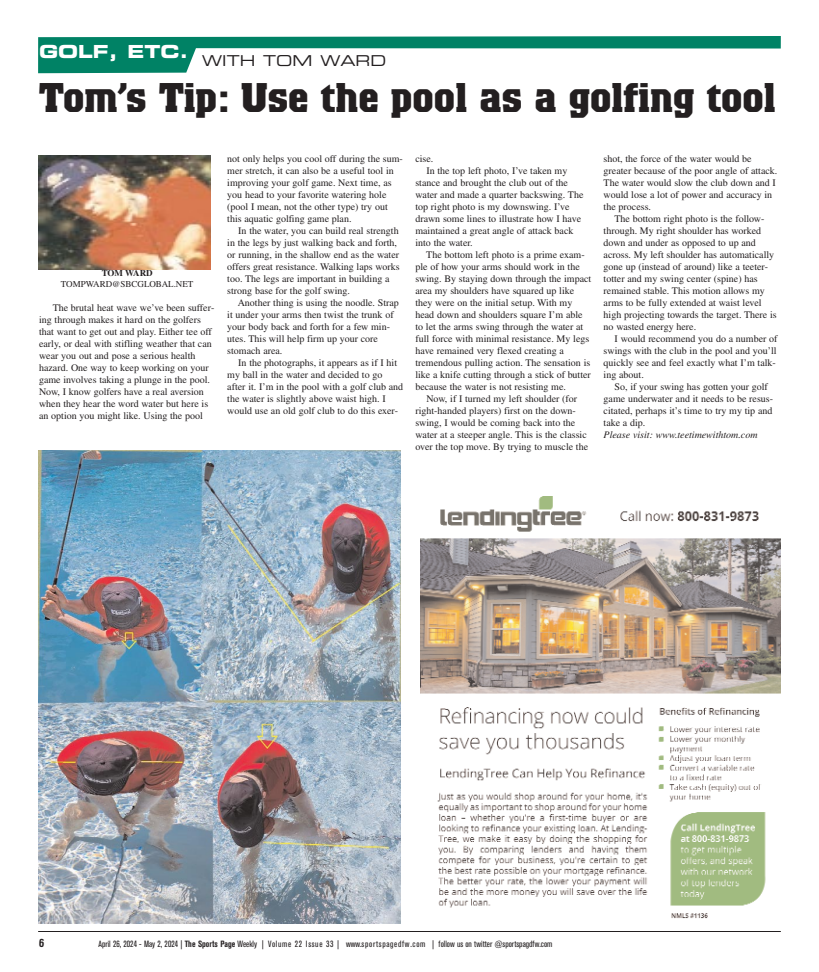
<style>
.page{position:relative;width:819px;height:972px;background:#fff}
.page>*{position:absolute;margin:0;border:0;box-sizing:border-box;transform-origin:0 0}
.t1{font:700 41px "Colossalis";color:#231f20}
.t2{font:18px "Eurostile Bold Extended Two";color:#fff}
.t3{font:15px "Eurostile Extended Two";color:#231f20}
.t4{font:11px "Dirtyhouse";color:#231f20}
.t5{font:10px/12px "Times";color:#231f20}
.t6{font:italic 10px "Times";color:#231f20}
.t7{font:condensed 9px "Akzidenz Grotesk BE";color:#231f20}
.t8{font:9px "Times";color:#231f20}
.t9{font:700 9px "Times";color:#231f20}
.s1{font-weight:700}
</style>
<div class="page">
<hr style="left:38px;top:931px;width:743px;height:1px;background:#231f20">
<svg style="left:38px;top:36px;width:743px;height:37px"></svg>
<img style="left:38px;top:156px;width:172px;height:113px">
<img style="left:420px;top:497px;width:360px;height:422px">
<img style="left:38px;top:450px;width:362px;height:474px">
<h2 class="t2" style="left:39px;top:45px;width:151px">GOLF, ETC.</h2>
<h1 class="t1" style="left:39px;top:83px;width:738px">Tom’s Tip: Use the pool as a golfing tool</h1>
<h3 class="t3" style="left:202px;top:55px;width:186px">WITH TOM WARD</h3>
<p class="t9" style="left:102px;top:270px;width:52px">TOM WARD</p>
<p class="t8" style="left:61px;top:281px;width:134px">TOMPWARD@SBCGLOBAL.NET</p>
<p class="t5" style="left:39px;top:302px;width:177px;text-indent:14px">The brutal heat wave we’ve been suffer&shy;ing through makes it hard on the golfers that want to get out and play. Either tee off early, or deal with stifling weather that can wear you out and pose a serious health hazard. One way to keep working on your game involves taking a plunge in the pool.<br>Now, I know golfers have a real aversion when they hear the word water but here is an option you might like. Using the pool</p>
<p class="t5" style="left:227px;top:154px;width:177px">not only helps you cool off during the sum&shy;mer stretch, it can also be a useful tool in improving your golf game. Next time, as you head to your favorite watering hole (pool I mean, not the other type) try out this aquatic golfing game plan.</p>
<p class="t5" style="left:227px;top:226px;width:174px;text-indent:11px">In the water, you can build real strength in the legs by just walking back and forth, or running, in the shallow end as the water offers great resistance. Walking laps works too. The legs are important in building a strong base for the golf swing.</p>
<p class="t5" style="left:227px;top:298px;width:173px;text-indent:10px">Another thing is using the noodle. Strap it under your arms then twist the trunk of your body back and forth for a few min&shy;utes. This will help firm up your core stomach area.</p>
<p class="t5" style="left:227px;top:358px;width:178px;text-indent:11px">In the photographs, it appears as if I hit my ball in the water and decided to go<br>after it. I’m in the pool with a golf club and the water is slightly above waist high. I would use an old golf club to do this exer-</p>
<p class="t5" style="left:415px;top:154px;width:20px">cise.</p>
<p class="t5" style="left:426px;top:166px;width:142px">In the top left photo, I’ve taken my</p>
<p class="t5" style="left:415px;top:178px;width:154px">stance and brought the club out of the</p>
<p class="t5" style="left:415px;top:190px;width:170px">water and made a quarter backswing. The</p>
<p class="t5" style="left:415px;top:202px;width:156px">top right photo is my downswing. I’ve</p>
<p class="t5" style="left:415px;top:214px;width:167px">drawn some lines to illustrate how I have</p>
<p class="t5" style="left:415px;top:226px;width:160px">maintained a great angle of attack back</p>
<p class="t5" style="left:415px;top:238px;width:59px">into the water.</p>
<p class="t5" style="left:426px;top:250px;width:160px">The bottom left photo is a prime exam-</p>
<p class="t5" style="left:415px;top:262px;width:166px">ple of how your arms should work in the</p>
<p class="t5" style="left:415px;top:274px;width:177px">swing. By staying down through the impact</p>
<p class="t5" style="left:415px;top:286px;width:160px">area my shoulders have squared up like</p>
<p class="t5" style="left:415px;top:298px;width:158px">they were on the initial setup. With my</p>
<p class="t5" style="left:415px;top:310px;width:169px">head down and shoulders square I’m able</p>
<p class="t5" style="left:415px;top:322px;width:169px">to let the arms swing through the water at</p>
<p class="t5" style="left:415px;top:334px;width:175px">full force with minimal resistance. My legs</p>
<p class="t5" style="left:415px;top:346px;width:150px">have remained very flexed creating a</p>
<p class="t5" style="left:415px;top:358px;width:176px">tremendous pulling action. The sensation is</p>
<p class="t5" style="left:415px;top:370px;width:177px">like a knife cutting through a stick of butter</p>
<p class="t5" style="left:415px;top:382px;width:152px">because the water is not resisting me.</p>
<p class="t5" style="left:426px;top:394px;width:152px">Now, if I turned my left shoulder (for</p>
<p class="t5" style="left:415px;top:406px;width:162px">right-handed players) first on the down-</p>
<p class="t5" style="left:415px;top:418px;width:161px">swing, I would be coming back into the</p>
<p class="t5" style="left:415px;top:430px;width:173px">water at a steeper angle. This is the classic</p>
<p class="t5" style="left:415px;top:442px;width:174px">over the top move. By trying to muscle the</p>
<p class="t5" style="left:604px;top:154px;width:175px">shot, the force of the water would be greater because of the poor angle of attack.<br>The water would slow the club down and I would lose a lot of power and accuracy in the process.</p>
<p class="t5" style="left:604px;top:214px;width:175px;text-indent:11px">The bottom right photo is the follow&shy;through. My right shoulder has worked down and under as opposed to up and across. My left shoulder has automatically gone up (instead of around) like a teeter&shy;totter and my swing center (spine) has remained stable. This motion allows my arms to be fully extended at waist level high projecting towards the target. There is no wasted energy here.</p>
<p class="t5" style="left:604px;top:334px;width:175px;text-indent:11px">I would recommend you do a number of swings with the club in the pool and you’ll quickly see and feel exactly what I’m talk&shy;ing about.</p>
<p class="t5" style="left:604px;top:382px;width:171px;text-indent:11px">So, if your swing has gotten your golf game underwater and it needs to be resus&shy;citated, perhaps it’s time to try my tip and take a dip.</p>
<p class="t6" style="left:604px;top:431px;width:156px">Please visit: www.teetimewithtom.com</p>
<p class="t4" style="left:39px;top:939px;width:7px">6</p>
<p class="t7" style="left:99px;top:940px;width:455px">April 26, 2024 - May 2, 2024 | <span class="s1">The Sports Page</span> Weekly | Volume 22 Issue 33 | www.sportspagedfw.com | follow us on twitter @sportspagdfw.com</p>
</div>
